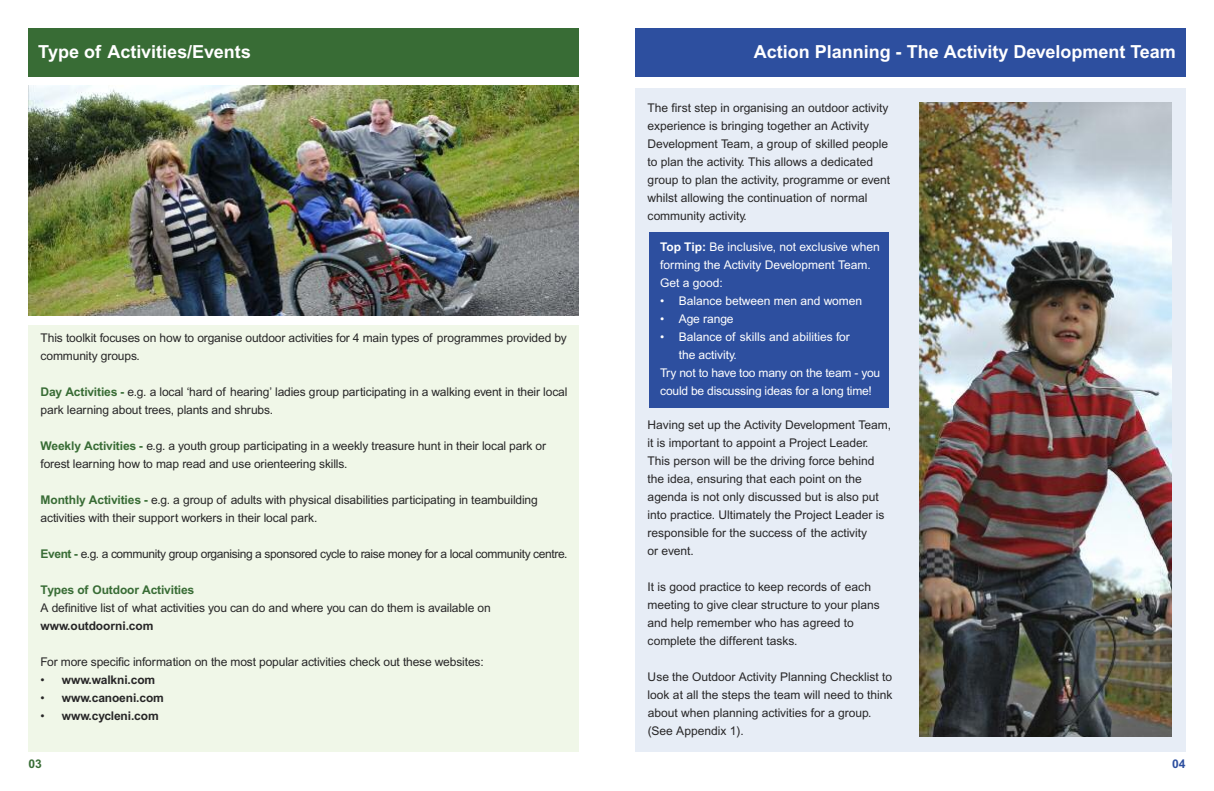
<style>
.page{position:relative;width:1214px;height:791px;background:#fff}
.page>*{position:absolute;margin:0;border:0;box-sizing:border-box;transform-origin:0 0}
.t1{font:700 18px "Arial";color:#fff}
.t2{font:12px/18px "Arial";color:#272627}
.t3{font:12px/18px "Arial";color:#fff}
.t4{font:12px "Arial";letter-spacing:-.03em;color:#272627}
.t5{font:700 12px "Arial";letter-spacing:-.01em;color:#272627}
.t6{font:700 12px "Arial";letter-spacing:-.01em;color:#386c35}
.t7{font:700 12px "Arial";color:#2d4f9f}
.s1{font-weight:700;color:#386c35}
.s2{font-weight:400}
.s3{font-weight:700}
</style>
<div class="page">
<img style="left:28px;top:85px;width:550px;height:230px">
<div style="left:635px;top:88px;width:550px;height:663px;background:#e7edf6"></div>
<div style="left:28px;top:325px;width:550px;height:426px;background:#f0f7e8"></div>
<div style="left:28px;top:28px;width:550px;height:49px;background:#386c35"></div>
<div style="left:635px;top:28px;width:550px;height:49px;background:#2d4f9f"></div>
<img style="left:919px;top:102px;width:252px;height:635px">
<div style="left:648px;top:232px;width:240px;height:176px;background:#2d4f9f"></div>
<h1 class="t1" style="left:38px;top:45px;width:214px">Type of Activities/Events</h1>
<p class="t2" style="left:41px;top:330px;width:527px">This toolkit focuses on how to organise outdoor activities for 4 main types of programmes provided by community groups.</p>
<p class="t2" style="left:41px;top:384px;width:528px"><span class="s1">Day Activities -</span> e.g. a local ‘hard of hearing’ ladies group participating in a walking event in their local park learning about trees, plants and shrubs.</p>
<p class="t2" style="left:41px;top:438px;width:507px"><span class="s1">Weekly Activities -</span> e.g. a youth group participating in a weekly treasure hunt in their local park or forest learning how to map read and use orienteering skills.</p>
<p class="t2" style="left:41px;top:492px;width:498px"><span class="s1">Monthly Activities -</span> e.g. a group of adults with physical disabilities participating in teambuilding activities with their support workers in their local park.</p>
<p class="t4" style="left:41px;top:549px;width:528px"><span class="s1">Event -</span> e.g. a community group organising a sponsored cycle to raise money for a local community centre.</p>
<p class="t6" style="left:41px;top:585px;width:155px">Types of Outdoor Activities</p>
<p class="t2" style="left:41px;top:600px;width:451px">A definitive list of what activities you can do and where you can do them is available on</p>
<p class="t5" style="left:41px;top:621px;width:114px">www.outdoorni.com</p>
<p class="t2" style="left:41px;top:654px;width:444px">For more specific information on the most popular activities check out these websites:</p>
<p class="t5" style="left:41px;top:675px;width:116px"><span class="s2">•</span> www.walkni.com</p>
<p class="t5" style="left:41px;top:693px;width:125px"><span class="s2">•</span> www.canoeni.com</p>
<p class="t5" style="left:41px;top:711px;width:119px"><span class="s2">•</span> www.cycleni.com</p>
<h1 class="t1" style="left:753px;top:45px;width:423px">Action Planning - The Activity Development Team</h1>
<p class="t2" style="left:647px;top:99px;width:244px">The first step in organising an outdoor activity experience is bringing together an Activity Development Team, a group of skilled people to plan the activity. This allows a dedicated group to plan the activity, programme or event whilst allowing the continuation of normal community activity.</p>
<p class="t3" style="left:660px;top:239px;width:221px"><span class="s3">Top Tip:</span> Be inclusive, not exclusive when forming the Activity Development Team.<br>Get a good:</p>
<p class="t3" style="left:660px;top:293px;width:203px">• Balance between men and women</p>
<p class="t3" style="left:660px;top:311px;width:75px">• Age range</p>
<p class="t3" style="left:660px;top:329px;width:191px">• Balance of skills and abilities for</p>
<p class="t3" style="left:678px;top:347px;width:59px">the activity.</p>
<p class="t3" style="left:660px;top:365px;width:221px">Try not to have too many on the team - you</p>
<p class="t3" style="left:660px;top:383px;width:213px">could be discussing ideas for a long time!</p>
<p class="t2" style="left:647px;top:416px;width:245px">Having set up the Activity Development Team, it is important to appoint a Project Leader.<br>This person will be the driving force behind the idea, ensuring that each point on the agenda is not only discussed but is also put into practice. Ultimately the Project Leader is responsible for the success of the activity<br>or event.</p>
<p class="t2" style="left:647px;top:578px;width:233px">It is good practice to keep records of each meeting to give clear structure to your plans and help remember who has agreed to complete the different tasks.</p>
<p class="t2" style="left:647px;top:668px;width:246px">Use the Outdoor Activity Planning Checklist to look at all the steps the team will need to think about when planning activities for a group. (See Appendix 1).</p>
<p class="t6" style="left:28px;top:760px;width:15px">03</p>
<p class="t7" style="left:1172px;top:760px;width:15px">04</p>
</div>
